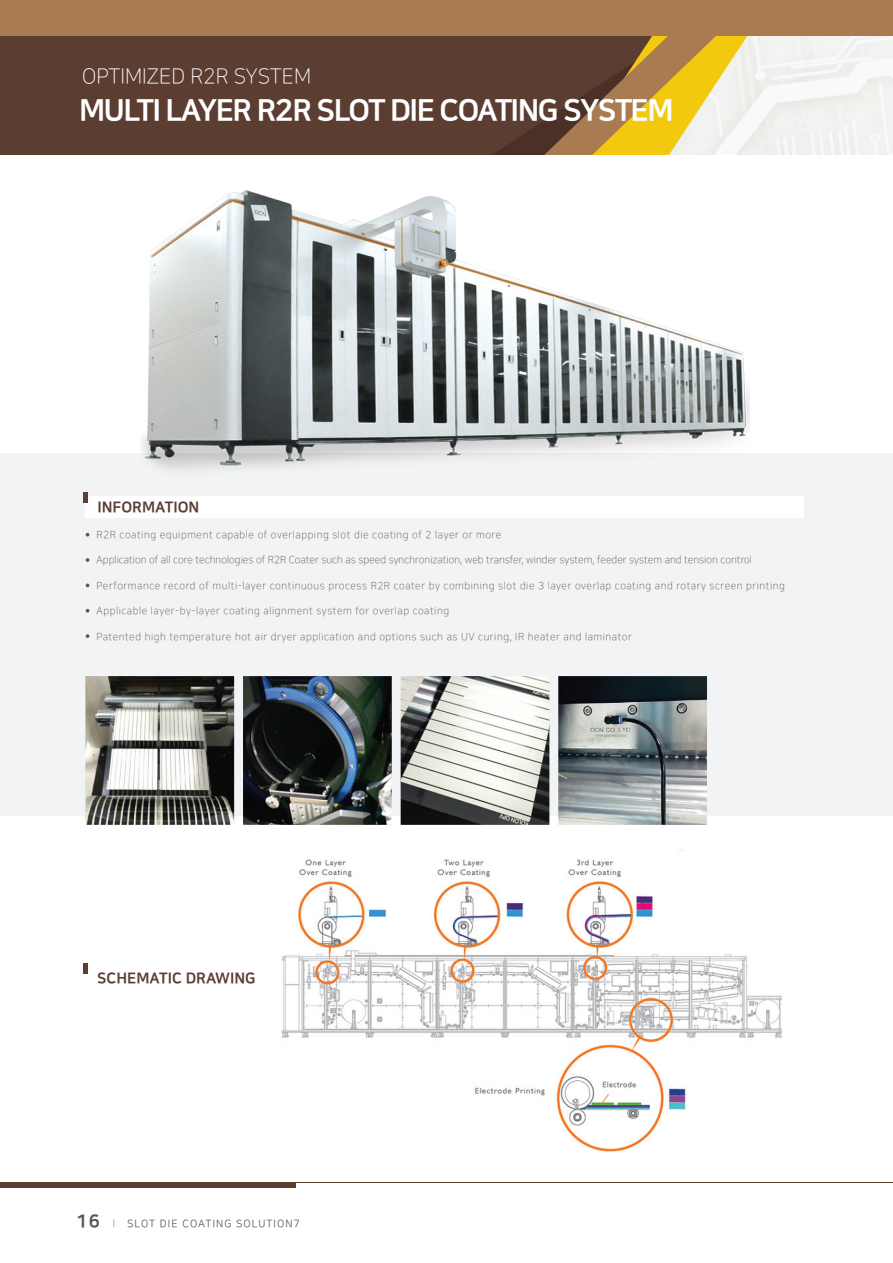
<style>
.page{position:relative;width:893px;height:1263px;background:#fff}
.page>*{position:absolute;margin:0;border:0;box-sizing:border-box;transform-origin:0 0}
.t1{font:30px "Nanum Square EB";letter-spacing:-.05em;color:#fff}
.t2{font:21px "Nanum Square L";color:#fff}
.t3{font:15px "Nanum Square EB";color:#5b3d32}
.t4{font:10.5px "Nanum Square R";letter-spacing:.1em;color:#57585a}
.t5{font:10.2px "Nanum Square L";letter-spacing:.05em;color:#57585a}
.t6{font:10.2px "Nanum Square L";color:#57585a}
.s1{font-family:"Nanum Square EB";font-size:18px}
.s2{font-family:"Nanum Square L"}
</style>
<div class="page">
<div style="left:0;top:453px;width:893px;height:363px;background:#f2f3f4"></div>
<div style="left:0;top:33px;width:666px;height:125px;background:#5b3d32"></div>
<img style="left:755px;top:35px;width:138px;height:120px">
<svg style="left:463px;top:35px;width:292px;height:120px"></svg>
<div style="left:0;top:0;width:893px;height:35px;background:#a97b50"></div>
<div style="left:0;top:155px;width:893px;height:59px;background:#fff"></div>
<div style="left:0;top:1182px;width:296px;height:5px;background:#5b3d32"></div>
<hr style="left:0;top:1182px;width:893px;height:1px;background:#5b3d32">
<img style="left:281px;top:850px;width:501px;height:302px">
<svg style="left:86px;top:533px;width:3px;height:4px"></svg>
<svg style="left:86px;top:609px;width:3px;height:4px"></svg>
<svg style="left:86px;top:634px;width:3px;height:4px"></svg>
<svg style="left:86px;top:583px;width:3px;height:4px"></svg>
<svg style="left:86px;top:558px;width:3px;height:4px"></svg>
<div style="left:85px;top:496px;width:718px;height:22px;background:#fff"></div>
<hr style="left:84px;top:492px;width:4px;height:11px;background:#5b3d32">
<div style="left:83px;top:963px;width:5px;height:10px;background:#5b3d32"></div>
<img style="left:85px;top:676px;width:622px;height:149px">
<img style="left:141px;top:96px;width:608px;height:374px">
<p class="t2" style="left:82px;top:65px;width:231px">OPTIMIZED R2R SYSTEM</p>
<p class="t1" style="left:79px;top:94px;width:596px">MULTI LAYER R2R SLOT DIE COATING SYSTEM</p>
<p class="t3" style="left:97px;top:499px;width:103px">INFORMATION</p>
<p class="t5" style="left:97px;top:529px;width:406px">R2R coating equipment capable of overlapping slot die coating of 2 layer or more</p>
<p class="t6" style="left:97px;top:555px;width:657px">Application of all core technologies of R2R Coater such as speed synchronization, web transfer, winder system, feeder system and tension control</p>
<p class="t5" style="left:97px;top:580px;width:690px">Performance record of multi-layer continuous process R2R coater by combining slot die 3 layer overlap coating and rotary screen printing</p>
<p class="t5" style="left:97px;top:606px;width:354px">Applicable layer-by-layer coating alignment system for overlap coating</p>
<p class="t5" style="left:97px;top:631px;width:537px">Patented high temperature hot air dryer application and options such as UV curing, IR heater and laminator</p>
<p class="t3" style="left:97px;top:970px;width:160px">SCHEMATIC DRAWING</p>
<p class="t4" style="left:76px;top:1218px;width:225px"><span class="s1">16</span> <span class="s2">l</span> SLOT DIE COATING SOLUTION7</p>
</div>
